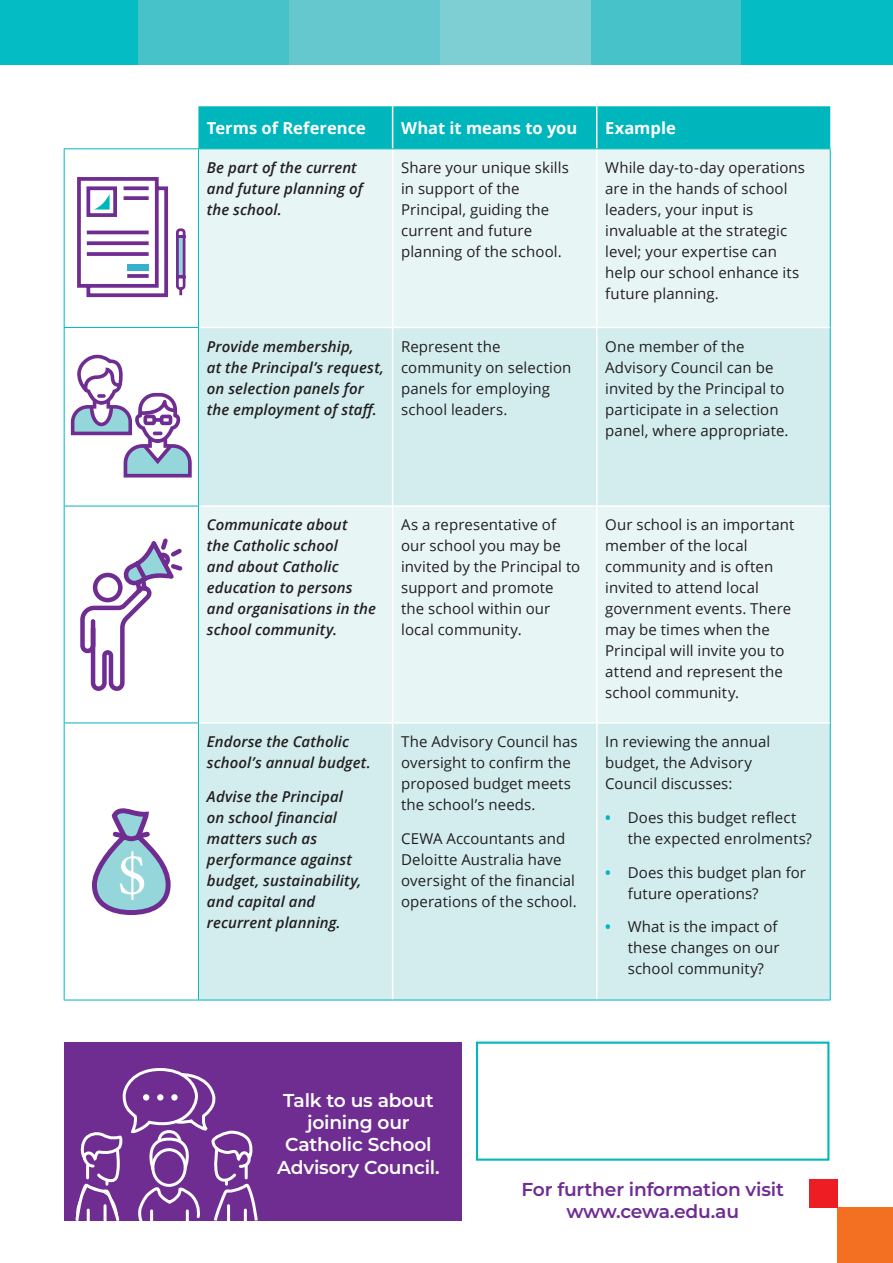
<style>
.page{position:relative;width:893px;height:1263px;background:#fff}
.page>*{position:absolute;margin:0;border:0;box-sizing:border-box;transform-origin:0 0}
.t1{font:600 18.6px/22.4px "Montserrat";letter-spacing:-.01em;color:#fff;text-align:center}
.t2{font:600 18.6px/22.4px "Montserrat";letter-spacing:-.01em;color:#6f2c91;text-align:center}
.t3{font:700 16.5px "Open Sans";color:#fff}
.t4{font:15px/21px "Open Sans";letter-spacing:.005em;color:#231f20}
.t5{font:italic 600 15px/21px "Open Sans";letter-spacing:.005em;color:#231f20}
.s1{font-weight:700;color:#00b6bd}
</style>
<div class="page">
<div style="left:198px;top:106px;width:632px;height:42px;background:#00b6bd"></div>
<div style="left:199px;top:149px;width:631px;height:178px;background:#e8f5f5"></div>
<svg style="left:199px;top:328px;width:631px;height:672px;background:#d9eff0"></svg>
<hr style="left:392px;top:149px;width:1px;height:178px;background:#fff">
<hr style="left:596px;top:149px;width:1px;height:178px;background:#fff">
<hr style="left:392px;top:328px;width:1px;height:177px;background:#fff">
<hr style="left:596px;top:328px;width:1px;height:177px;background:#fff">
<hr style="left:392px;top:507px;width:1px;height:215px;background:#fff">
<hr style="left:596px;top:507px;width:1px;height:215px;background:#fff">
<hr style="left:392px;top:724px;width:1px;height:276px;background:#fff">
<hr style="left:596px;top:724px;width:1px;height:276px;background:#fff">
<hr style="left:392px;top:106px;width:1px;height:42px;background:#fff">
<hr style="left:596px;top:106px;width:1px;height:42px;background:#fff">
<hr style="left:198px;top:148px;width:195px;height:1px;background:#00b6bd">
<hr style="left:393px;top:148px;width:204px;height:1px;background:#00b6bd">
<hr style="left:597px;top:148px;width:234px;height:1px;background:#00b6bd">
<hr style="left:830px;top:149px;width:1px;height:178px;background:#00b6bd">
<hr style="left:830px;top:327px;width:1px;height:179px;background:#00b6bd">
<hr style="left:830px;top:506px;width:1px;height:217px;background:#00b6bd">
<hr style="left:830px;top:723px;width:1px;height:277px;background:#00b6bd">
<hr style="left:198px;top:1000px;width:195px;height:1px;background:#00b6bd">
<hr style="left:393px;top:1000px;width:204px;height:1px;background:#00b6bd">
<hr style="left:597px;top:1000px;width:234px;height:1px;background:#00b6bd">
<hr style="left:199px;top:505px;width:194px;height:2px;background:#fff">
<hr style="left:393px;top:505px;width:204px;height:2px;background:#fff">
<hr style="left:597px;top:505px;width:233px;height:2px;background:#fff">
<hr style="left:199px;top:722px;width:194px;height:2px;background:#fff">
<hr style="left:393px;top:722px;width:204px;height:2px;background:#fff">
<hr style="left:597px;top:722px;width:233px;height:2px;background:#fff">
<hr style="left:64px;top:148px;width:134px;height:1px;background:#00b6bd">
<hr style="left:64px;top:149px;width:1px;height:178px;background:#00b6bd">
<hr style="left:198px;top:149px;width:1px;height:178px;background:#00b6bd">
<hr style="left:64px;top:327px;width:135px;height:1px;background:#00b6bd">
<hr style="left:64px;top:328px;width:1px;height:178px;background:#00b6bd">
<hr style="left:198px;top:328px;width:1px;height:178px;background:#00b6bd">
<hr style="left:64px;top:506px;width:135px;height:1px;background:#00b6bd">
<hr style="left:64px;top:506px;width:1px;height:216px;background:#00b6bd">
<hr style="left:198px;top:506px;width:1px;height:216px;background:#00b6bd">
<hr style="left:64px;top:722px;width:135px;height:1px;background:#00b6bd">
<hr style="left:64px;top:723px;width:1px;height:277px;background:#00b6bd">
<hr style="left:198px;top:723px;width:1px;height:277px;background:#00b6bd">
<hr style="left:64px;top:1000px;width:134px;height:1px;background:#00b6bd">
<svg style="left:80px;top:538px;width:103px;height:153px"></svg>
<div style="left:0;top:0;width:138px;height:65px;background:#04bcc3"></div>
<div style="left:138px;top:0;width:151px;height:65px;background:#47c2c8"></div>
<div style="left:289px;top:0;width:151px;height:65px;background:#65c8ce"></div>
<div style="left:440px;top:0;width:151px;height:65px;background:#7ecfd4"></div>
<div style="left:591px;top:0;width:151px;height:65px;background:#47c2c8"></div>
<div style="left:742px;top:0;width:151px;height:65px;background:#04bcc3"></div>
<svg style="left:70px;top:354px;width:122px;height:124px"></svg>
<svg style="left:77px;top:177px;width:109px;height:121px"></svg>
<div style="left:838px;top:1207px;width:55px;height:56px;background:#f36f21"></div>
<div style="left:809px;top:1179px;width:29px;height:28px;background:#ed1d24"></div>
<svg style="left:92px;top:808px;width:79px;height:107px"></svg>
<svg style="left:476px;top:1042px;width:353px;height:118px"></svg>
<div style="left:64px;top:1042px;width:397px;height:178px;background:#6f2c91"></div>
<svg style="left:74px;top:1068px;width:185px;height:153px"></svg>
<p class="t3" style="left:207px;top:116px;width:161px">Terms of Reference</p>
<p class="t3" style="left:401px;top:116px;width:178px">What it means to you</p>
<p class="t3" style="left:605px;top:116px;width:72px">Example</p>
<p class="t5" style="left:207px;top:157px;width:157px">Be part of the current and future planning of the school.</p>
<p class="t4" style="left:401px;top:157px;width:169px">Share your unique skills in support of the<br>Principal, guiding the current and future planning of the school.</p>
<p class="t4" style="left:605px;top:157px;width:201px">While day-to-day operations are in the hands of school leaders, your input is invaluable at the strategic level; your expertise can help our school enhance its future planning.</p>
<p class="t5" style="left:207px;top:335px;width:179px">Provide membership,<br>at the Principal’s request, on selection panels for the employment of staff.</p>
<p class="t4" style="left:401px;top:335px;width:172px">Represent the community on selection panels for employing school leaders.</p>
<p class="t4" style="left:605px;top:335px;width:185px">One member of the<br>Advisory Council can be invited by the Principal to participate in a selection panel, where appropriate.</p>
<p class="t5" style="left:207px;top:514px;width:170px">Communicate about<br>the Catholic school<br>and about Catholic education to persons and organisations in the school community.</p>
<p class="t4" style="left:401px;top:514px;width:181px">As a representative of our school you may be invited by the Principal to support and promote the school within our local community.</p>
<p class="t4" style="left:605px;top:514px;width:191px">Our school is an important member of the local community and is often invited to attend local government events. There may be times when the<br>Principal will invite you to attend and represent the school community.</p>
<p class="t5" style="left:207px;top:731px;width:165px">Endorse the Catholic school’s annual budget.</p>
<p class="t5" style="left:207px;top:786px;width:156px">Advise the Principal on school financial matters such as performance against budget, sustainability, and capital and recurrent planning.</p>
<p class="t4" style="left:401px;top:731px;width:178px">The Advisory Council has oversight to confirm the proposed budget meets the school’s needs.</p>
<p class="t4" style="left:401px;top:828px;width:177px">CEWA Accountants and<br>Deloitte Australia have oversight of the financial operations of the school.</p>
<p class="t4" style="left:605px;top:731px;width:166px">In reviewing the annual budget, the Advisory<br>Council discusses:</p>
<p class="t4" style="left:628px;top:807px;width:186px;text-indent:-22px"><span class="s1">•</span> Does this budget reflect the expected enrolments?</p>
<p class="t4" style="left:628px;top:861px;width:180px;text-indent:-22px"><span class="s1">•</span> Does this budget plan for future operations?</p>
<p class="t4" style="left:628px;top:916px;width:153px;text-indent:-22px"><span class="s1">•</span> What is the impact of these changes on our school community?</p>
<p class="t1" style="left:277px;top:1088px;width:164px">Talk to us about joining our<br>Catholic School<br>Advisory Council.</p>
<p class="t2" style="left:521px;top:1177px;width:264px">For further information visit www.cewa.edu.au</p>
</div>
